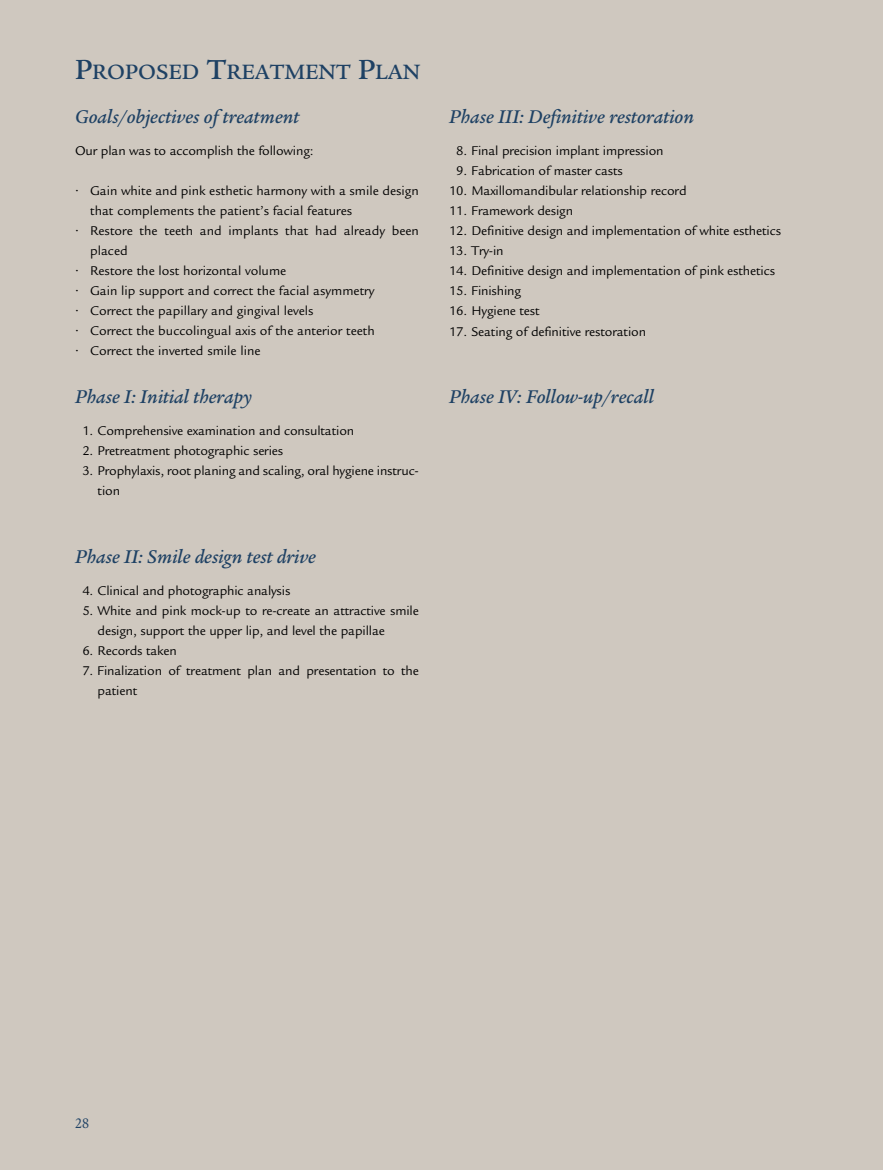
<style>
.page{position:relative;width:883px;height:1170px;background:#fff}
.page>*{position:absolute;margin:0;border:0;box-sizing:border-box;transform-origin:0 0}
.t1{font:500 22.5px "Legacy Serif Std";color:#1e4164}
.t2{font:italic 500 20px "Legacy Serif Std";color:#1e4164}
.t3{font:15px "Legacy Serif Std";color:#1e4164;scale:.9 1}
.t4{font:13.75px/20px "Legacy Sans Std";letter-spacing:-.01em;color:#000}
.s1{font-size:30px}
</style>
<div class="page">
<div style="left:0;top:0;width:882px;height:1170px;background:#cfc8bf"></div>
<h1 class="t1" style="left:75px;top:59px;width:347px"><span class="s1">P</span>ROPOSED <span class="s1">T</span>REATMENT <span class="s1">P</span>LAN</h1>
<h2 class="t2" style="left:75px;top:105px;width:226px">Goals/objectives of treatment</h2>
<p class="t4" style="left:75px;top:141px;width:240px">Our plan was to accomplish the following:</p>
<p class="t4" style="left:90px;top:181px;width:330px;text-indent:-15px">• Gain white and pink esthetic harmony with a smile design that complements the patient’s facial features</p>
<p class="t4" style="left:90px;top:221px;width:330px;text-indent:-15px">• Restore the teeth and implants that had already been placed</p>
<p class="t4" style="left:75px;top:261px;width:213px">• Restore the lost horizontal volume</p>
<p class="t4" style="left:75px;top:281px;width:301px">• Gain lip support and correct the facial asymmetry</p>
<p class="t4" style="left:75px;top:301px;width:240px">• Correct the papillary and gingival levels</p>
<p class="t4" style="left:75px;top:321px;width:301px">• Correct the buccolingual axis of the anterior teeth</p>
<p class="t4" style="left:75px;top:341px;width:187px">• Correct the inverted smile line</p>
<h2 class="t2" style="left:75px;top:385px;width:178px">Phase I: Initial therapy</h2>
<p class="t4" style="left:82px;top:421px;width:273px">1. Comprehensive examination and consultation</p>
<p class="t4" style="left:82px;top:441px;width:202px">2. Pretreatment photographic series</p>
<p class="t4" style="left:97px;top:461px;width:323px;text-indent:-15px">3. Prophylaxis, root planing and scaling, oral hygiene instruc&shy;tion</p>
<h2 class="t2" style="left:75px;top:545px;width:242px">Phase II: Smile design test drive</h2>
<p class="t4" style="left:82px;top:581px;width:209px">4. Clinical and photographic analysis</p>
<p class="t4" style="left:97px;top:601px;width:323px;text-indent:-15px">5. White and pink mock-up to re-create an attractive smile design, support the upper lip, and level the papillae</p>
<p class="t4" style="left:82px;top:641px;width:96px">6. Records taken</p>
<p class="t4" style="left:97px;top:661px;width:323px;text-indent:-15px">7. Finalization of treatment plan and presentation to the patient</p>
<h2 class="t2" style="left:449px;top:105px;width:246px">Phase III: Definitive restoration</h2>
<p class="t4" style="left:456px;top:141px;width:209px">8. Final precision implant impression</p>
<p class="t4" style="left:456px;top:161px;width:168px">9. Fabrication of master casts</p>
<p class="t4" style="left:449px;top:181px;width:239px">10. Maxillomandibular relationship record</p>
<p class="t4" style="left:449px;top:201px;width:125px">11. Framework design</p>
<p class="t4" style="left:449px;top:221px;width:333px">12. Definitive design and implementation of white esthetics</p>
<p class="t4" style="left:449px;top:241px;width:56px">13. Try-in</p>
<p class="t4" style="left:449px;top:261px;width:327px">14. Definitive design and implementation of pink esthetics</p>
<p class="t4" style="left:449px;top:281px;width:74px">15. Finishing</p>
<p class="t4" style="left:449px;top:301px;width:92px">16. Hygiene test</p>
<p class="t4" style="left:449px;top:321px;width:198px">17. Seating of definitive restoration</p>
<h2 class="t2" style="left:449px;top:385px;width:206px">Phase IV: Follow-up/recall</h2>
<p class="t3" style="left:75px;top:1114px;width:17px">28</p>
</div>
